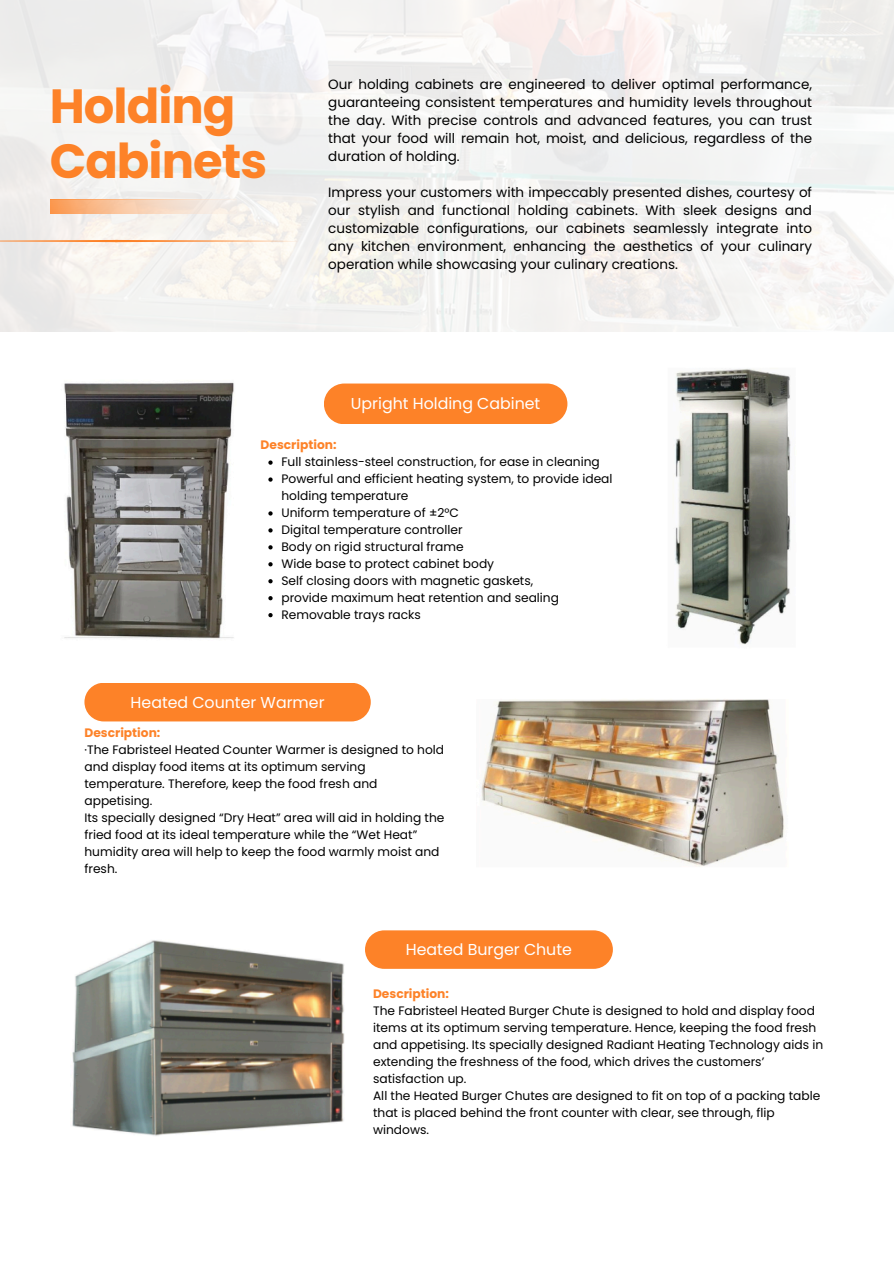
<style>
.page{position:relative;width:894px;height:1264px;background:#fff}
.page>*{position:absolute;margin:0;border:0;box-sizing:border-box;transform-origin:0 0}
.t1{font:700 48px/55.2px "Poppins";letter-spacing:-.02em;color:#fd8228}
.t2{font:15.75px "Poppins";color:#fff}
.t3{font:13.5px/18px "Poppins";color:#000;text-align:justify}
.t4{font:12.3px/17px "Poppins";color:#000}
.t5{font:700 12.3px "Poppins";color:#fd8228}
</style>
<div class="page">
<div style="left:365px;top:930px;width:247px;height:38px;background:#fd8228;border-radius:19px"></div>
<div style="left:324px;top:383px;width:243px;height:41px;background:#fd8228"></div>
<img style="left:72px;top:940px;width:273px;height:196px">
<img style="left:64px;top:382px;width:170px;height:257px">
<img style="left:674px;top:368px;width:117px;height:277px">
<svg style="left:268px;top:460px;width:4px;height:5px"></svg>
<svg style="left:268px;top:477px;width:4px;height:4px"></svg>
<svg style="left:268px;top:511px;width:4px;height:4px"></svg>
<svg style="left:268px;top:528px;width:4px;height:4px"></svg>
<svg style="left:268px;top:545px;width:4px;height:4px"></svg>
<svg style="left:268px;top:562px;width:4px;height:4px"></svg>
<svg style="left:268px;top:579px;width:4px;height:4px"></svg>
<svg style="left:268px;top:596px;width:4px;height:4px"></svg>
<svg style="left:268px;top:613px;width:4px;height:4px"></svg>
<div style="left:84px;top:682px;width:286px;height:39px;background:#fd8228;border-radius:19px"></div>
<img style="left:481px;top:699px;width:304px;height:168px">
<img style="left:0;top:0;width:893px;height:331px">
<svg style="left:51px;top:200px;width:185px;height:13px"></svg>
<svg style="left:0;top:240px;width:298px;height:2px"></svg>
<p class="t1" style="left:50px;top:78px;width:219px">Holding<br>Cabinets</p>
<p class="t3" style="left:328px;top:75px;width:485px">Our holding cabinets are engineered to deliver optimal performance, guaranteeing consistent temperatures and humidity levels throughout the day. With precise controls and advanced features, you can trust that your food will remain hot, moist, and delicious, regardless of the duration of holding.</p>
<h2 class="t3" style="left:328px;top:183px;width:485px">Impress your customers with impeccably presented dishes, courtesy of our stylish and functional holding cabinets. With sleek designs and customizable configurations, our cabinets seamlessly integrate into any kitchen environment, enhancing the aesthetics of your culinary operation while showcasing your culinary creations.</h2>
<p class="t2" style="left:351px;top:393px;width:191px">Upright Holding Cabinet</p>
<p class="t5" style="left:260px;top:436px;width:77px">Description:</p>
<p class="t4" style="left:281px;top:453px;width:320px">Full stainless-steel construction, for ease in cleaning</p>
<p class="t4" style="left:281px;top:470px;width:332px">Powerful and efficient heating system, to provide ideal holding temperature</p>
<p class="t4" style="left:281px;top:504px;width:179px">Uniform temperature of ±2°C</p>
<p class="t4" style="left:281px;top:521px;width:183px">Digital temperature controller</p>
<p class="t4" style="left:281px;top:538px;width:184px">Body on rigid structural frame</p>
<p class="t4" style="left:281px;top:555px;width:214px">Wide base to protect cabinet body</p>
<p class="t4" style="left:281px;top:572px;width:253px">Self closing doors with magnetic gaskets,</p>
<p class="t4" style="left:281px;top:589px;width:279px">provide maximum heat retention and sealing</p>
<p class="t4" style="left:281px;top:606px;width:141px">Removable trays racks</p>
<h2 class="t2" style="left:131px;top:691px;width:195px">Heated Counter Warmer</h2>
<p class="t5" style="left:84px;top:724px;width:77px">Description:</p>
<p class="t4" style="left:84px;top:741px;width:361px">·The Fabristeel Heated Counter Warmer is designed to hold and display food items at its optimum serving temperature. Therefore, keep the food fresh and appetising.</p>
<p class="t4" style="left:84px;top:809px;width:361px">Its specially designed “Dry Heat” area will aid in holding the fried food at its ideal temperature while the “Wet Heat” humidity area will help to keep the food warmly moist and fresh.</p>
<p class="t2" style="left:406px;top:938px;width:167px">Heated Burger Chute</p>
<p class="t5" style="left:373px;top:985px;width:77px">Description:</p>
<h2 class="t4" style="left:373px;top:1002px;width:451px">The Fabristeel Heated Burger Chute is designed to hold and display food items at its optimum serving temperature. Hence, keeping the food fresh and appetising. Its specially designed Radiant Heating Technology aids in extending the freshness of the food, which drives the customers’ satisfaction up.</h2>
<h3 class="t4" style="left:373px;top:1086px;width:448px">All the Heated Burger Chutes are designed to fit on top of a packing table that is placed behind the front counter with clear, see through, flip windows.</h3>
</div>
